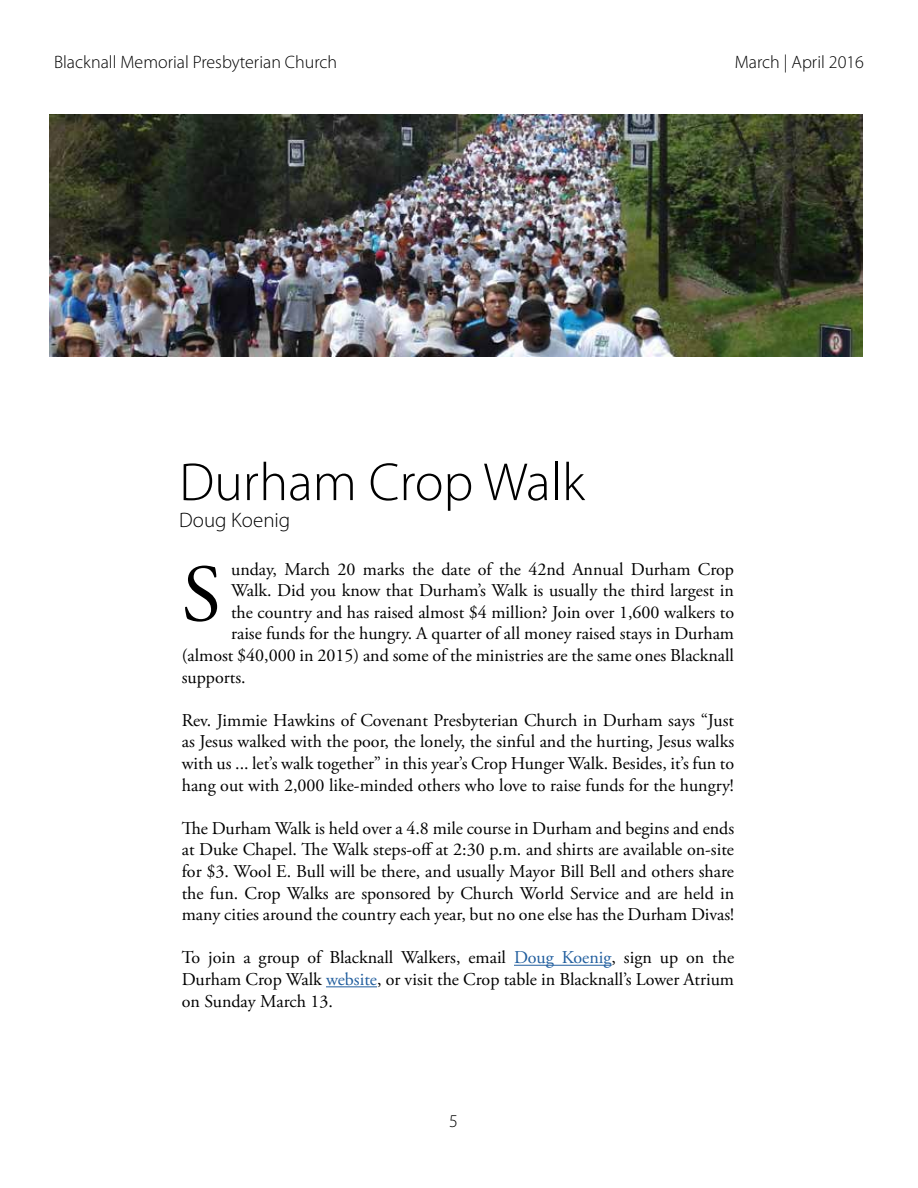
<style>
.page{position:relative;width:918px;height:1188px;background:#fff}
.page>*{position:absolute;margin:0;border:0;box-sizing:border-box;transform-origin:0 0}
.t1{font:81px "Adobe Garamond Pro";color:#000}
.t2{font:300 54px "Myriad Pro";color:#000}
.t3{font:300 21px "Myriad Pro";color:#000}
.t4{font:18px/21.6px "Adobe Garamond Pro";color:#000;text-align:justify}
.t5{font:300 18px "Myriad Pro";color:#000}
.s1{color:#215e9e}
</style>
<div class="page">
<img style="left:50px;top:114px;width:813px;height:242px">
<hr style="left:514px;top:965px;width:98px;height:1px;background:#215e9e">
<hr style="left:326px;top:986px;width:51px;height:1px;background:#215e9e">
<p class="t5" style="left:54px;top:52px;width:285px">Blacknall Memorial Presbyterian Church</p>
<p class="t5" style="left:735px;top:52px;width:131px">March | April 2016</p>
<h2 class="t2" style="left:179px;top:452px;width:407px">Durham Crop Walk</h2>
<p class="t3" style="left:179px;top:509px;width:113px">Doug Koenig</p>
<p class="t4" style="left:231px;top:559px;width:504px">unday, March 20 marks the date of the 42nd Annual Durham Crop</p>
<p class="t4" style="left:231px;top:580px;width:504px">Walk. Did you know that Durham’s Walk is usually the third largest in</p>
<p class="t4" style="left:231px;top:602px;width:505px">the country and has raised almost $4 million? Join over 1,600 walkers to</p>
<p class="t4" style="left:231px;top:624px;width:505px">raise funds for the hungry. A quarter of all money raised stays in Durham</p>
<p class="t4" style="left:182px;top:645px;width:554px">(almost $40,000 in 2015) and some of the ministries are the same ones Blacknall</p>
<p class="t4" style="left:182px;top:667px;width:65px">supports.</p>
<p class="t4" style="left:182px;top:710px;width:554px">Rev. Jimmie Hawkins of Covenant Presbyterian Church in Durham says “Just as Jesus walked with the poor, the lonely, the sinful and the hurting, Jesus walks with us ... let’s walk together” in this year’s Crop Hunger Walk. Besides, it’s fun to hang out with 2,000 like-minded others who love to raise funds for the hungry!</p>
<p class="t4" style="left:182px;top:818px;width:554px">The Durham Walk is held over a 4.8 mile course in Durham and begins and ends at Duke Chapel. The Walk steps-off at 2:30 p.m. and shirts are available on-site for $3. Wool E. Bull will be there, and usually Mayor Bill Bell and others share the fun. Crop Walks are sponsored by Church World Service and are held in many cities around the country each year, but no one else has the Durham Divas!</p>
<p class="t4" style="left:182px;top:948px;width:554px">To join a group of Blacknall Walkers, email <span class="s1">Doug Koenig</span>, sign up on the Durham Crop Walk <span class="s1">website</span>, or visit the Crop table in Blacknall’s Lower Atrium on Sunday March 13.</p>
<h1 class="t1" style="left:182px;top:546px;width:41px">S</h1>
<p class="t5" style="left:449px;top:1111px;width:10px">5</p>
</div>
